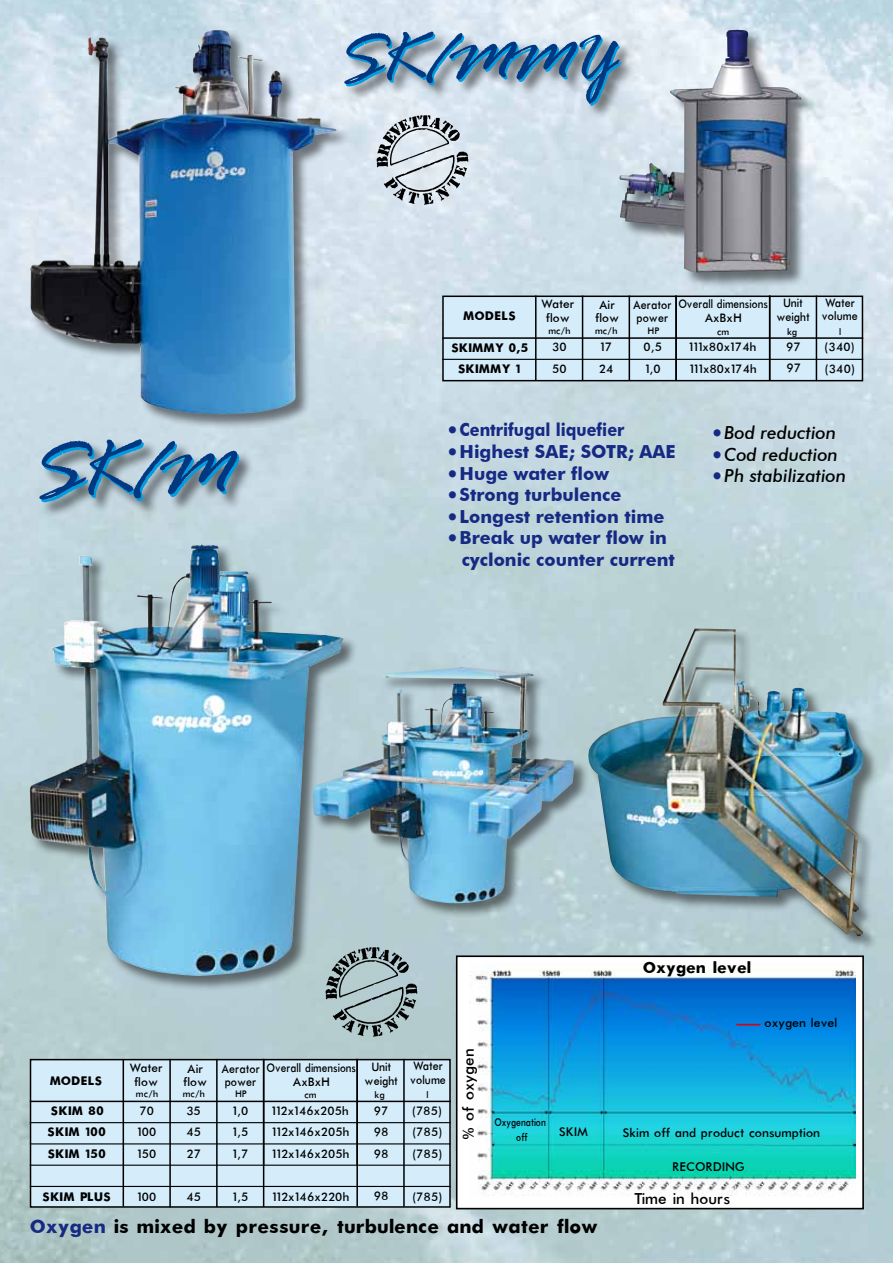
<style>
.page{position:relative;width:893px;height:1263px;background:#fff}
.page>*{position:absolute;margin:0;border:0;box-sizing:border-box;transform-origin:0 0}
.t1{font:italic 81.75px "Rage";color:#003882}
.t2{font:italic 71.25px "Rage";color:#003882}
.t3{font:700 21px "Futura";color:#000}
.t4{font:700 18px/21.6px "Futura BT";color:#162983}
.t5{font:italic 500 18px "Futura BT";color:#000}
.t6{font:700 18px "Futura BT";color:#162983;scale:.9 1}
.t7{font:17.55px "Futura";color:#000}
.t8{font:700 17.55px "Futura";color:#000}
.t9{font:13.95px "Futura";color:#000}
.t10{font:13.5px/21.8px "Futura";color:#000}
.t11{font:13.5px/13.5px "Futura";color:#000;scale:.9 1}
.t12{font:700 13.5px/21.8px "Futura";color:#000;text-align:center}
.t13{font:13.5px/13.5px "Futura";color:#000;text-align:center;scale:.85 1}
.t14{font:12.3px/14.7px "Futura";color:#000;text-align:center;scale:.8 1}
.t15{font:10.5px "Futura";color:#000}
.s1{font-size:24px}
.s2{font-size:24px;color:#162983}
.s3{color:#162983}
</style>
<div class="page">
<img style="left:0;top:0;width:893px;height:1263px">
<div style="left:443px;top:296px;width:419px;height:85px;background:#d5edfa"></div>
<div style="left:442px;top:296px;width:421px;height:85px;border:2px solid #000"></div>
<hr style="left:769px;top:296px;width:1px;height:85px;background:#000">
<hr style="left:816px;top:296px;width:1px;height:85px;background:#000">
<hr style="left:582px;top:296px;width:1px;height:84px;background:#000">
<hr style="left:535px;top:296px;width:1px;height:84px;background:#000">
<hr style="left:629px;top:296px;width:1px;height:85px;background:#000">
<hr style="left:675px;top:296px;width:2px;height:85px;background:#000">
<hr style="left:442px;top:337px;width:421px;height:2px;background:#000">
<hr style="left:442px;top:359px;width:421px;height:1px;background:#000">
<div style="left:29px;top:29px;width:321px;height:400px;background:#000;opacity:.5"></div>
<img style="left:30px;top:30px;width:185px;height:314px">
<div style="left:619px;top:29px;width:197px;height:259px;background:#000;opacity:.5"></div>
<img style="left:619px;top:30px;width:182px;height:243px">
<div style="left:457px;top:956px;width:406px;height:252px;background:#fff"></div>
<div style="left:456px;top:955px;width:408px;height:254px;border:2px solid #000"></div>
<img style="left:470px;top:967px;width:386px;height:229px">
<svg style="left:736px;top:1024px;width:24px;height:1px"></svg>
<div style="left:31px;top:1059px;width:419px;height:148px;background:#d5edfa"></div>
<div style="left:30px;top:1059px;width:421px;height:149px;border:2px solid #000"></div>
<hr style="left:356px;top:1059px;width:2px;height:147px;background:#000">
<hr style="left:403px;top:1059px;width:2px;height:148px;background:#000">
<hr style="left:169px;top:1059px;width:2px;height:148px;background:#000">
<hr style="left:123px;top:1059px;width:1px;height:147px;background:#000">
<hr style="left:216px;top:1059px;width:2px;height:148px;background:#000">
<hr style="left:263px;top:1059px;width:1px;height:148px;background:#000">
<hr style="left:30px;top:1101px;width:421px;height:1px;background:#000">
<hr style="left:30px;top:1122px;width:421px;height:1px;background:#000">
<hr style="left:30px;top:1143px;width:421px;height:1px;background:#000">
<hr style="left:30px;top:1164px;width:421px;height:2px;background:#000">
<hr style="left:30px;top:1186px;width:421px;height:1px;background:#000">
<div style="left:29px;top:544px;width:329px;height:447px;background:#000;opacity:.5"></div>
<img style="left:30px;top:544px;width:314px;height:432px">
<div style="left:588px;top:628px;width:290px;height:323px;background:#000;opacity:.5"></div>
<img style="left:588px;top:654px;width:275px;height:282px">
<div style="left:312px;top:665px;width:277px;height:253px;background:#000;opacity:.5"></div>
<img style="left:343px;top:666px;width:177px;height:105px">
<div style="left:39px;top:439px;width:214px;height:78px;background:#000;opacity:.5"></div>
<div style="left:343px;top:31px;width:292px;height:89px;background:#000;opacity:.5"></div>
<img style="left:375px;top:115px;width:97px;height:90px">
<img style="left:325px;top:947px;width:96px;height:90px">
<h2 class="t2" style="left:336px;top:21px;width:281px">Sk/MMy</h2>
<p class="t12" style="left:463px;top:306px;width:54px">MODELS</p>
<p class="t10" style="left:541px;top:298px;width:35px;line-height:13.5px;text-align:center">Water flow</p>
<p class="t13" style="left:678px;top:298px;width:107px">Overall dimensions<br>AxBxH</p>
<p class="t11" style="left:776px;top:297px;width:39px;text-align:center">Unit weight</p>
<p class="t11" style="left:822px;top:297px;width:41px">Water volume</p>
<p class="t15" style="left:787px;top:328px;width:12px">kg</p>
<p class="t15" style="left:839px;top:328px;width:4px">l</p>
<p class="t10" style="left:595px;top:299px;width:26px;line-height:13.5px">Air flow</p>
<p class="t11" style="left:633px;top:299px;width:44px">Aerator power</p>
<p class="t15" style="left:548px;top:327px;width:24px">mc/h</p>
<p class="t15" style="left:595px;top:327px;width:24px">mc/h</p>
<p class="t15" style="left:648px;top:327px;width:12px">HP</p>
<p class="t15" style="left:717px;top:328px;width:14px">cm</p>
<h1 class="t1" style="left:30px;top:427px;width:205px">Sk/M</h1>
<p class="t12" style="left:451px;top:337px;width:79px;line-height:21.3px">SKIMMY 0,5<br>SKIMMY 1</p>
<p class="t10" style="left:552px;top:337px;width:16px">30</p>
<p class="t10" style="left:600px;top:337px;width:13px">17</p>
<p class="t10" style="left:552px;top:358px;width:16px">50</p>
<p class="t10" style="left:599px;top:358px;width:16px">24</p>
<p class="t10" style="left:644px;top:337px;width:20px;line-height:21.3px">0,5<br>1,0</p>
<p class="t10" style="left:689px;top:337px;width:69px;line-height:21.3px">111x80x174h<br>111x80x174h</p>
<p class="t10" style="left:786px;top:338px;width:16px;line-height:21px">97<br>97</p>
<p class="t10" style="left:824px;top:337px;width:32px;line-height:21.3px">(340) (340)</p>
<h3 class="t6" style="left:445px;top:419px;width:200px"><span class="s1">•</span>Centrifugal liquefier</h3>
<h3 class="t4" style="left:445px;top:441px;width:232px"><span class="s1">•</span>Highest SAE; SOTR; AAE</h3>
<h3 class="t4" style="left:445px;top:462px;width:165px"><span class="s1">•</span>Huge water flow</h3>
<h3 class="t4" style="left:445px;top:484px;width:178px"><span class="s1">•</span>Strong turbulence</h3>
<h3 class="t4" style="left:445px;top:505px;width:221px"><span class="s1">•</span>Longest retention time</h3>
<h3 class="t4" style="left:462px;top:527px;width:214px;text-indent:-17px"><span class="s1">•</span>Break up water flow in cyclonic counter current</h3>
<h3 class="t5" style="left:710px;top:422px;width:128px"><span class="s2">•</span>Bod reduction</h3>
<h3 class="t5" style="left:710px;top:443px;width:129px"><span class="s2">•</span>Cod reduction</h3>
<h3 class="t5" style="left:710px;top:465px;width:138px"><span class="s2">•</span>Ph stabilization</h3>
<p class="t8" style="left:643px;top:961px;width:110px">Oxygen level</p>
<p class="t9" style="left:764px;top:1017px;width:74px">oxygen level</p>
<p class="t12" style="left:50px;top:1071px;width:54px">MODELS</p>
<p class="t12" style="left:47px;top:1100px;width:60px;text-align:left">SKIM 80<br>SKIM 100<br>SKIM 150</p>
<p class="t12" style="left:42px;top:1186px;width:70px">SKIM PLUS</p>
<p class="t10" style="left:129px;top:1062px;width:35px;line-height:13.5px;text-align:center">Water flow</p>
<p class="t13" style="left:267px;top:1062px;width:107px">Overall dimensions<br>AxBxH</p>
<p class="t11" style="left:365px;top:1061px;width:39px;text-align:center">Unit weight</p>
<p class="t11" style="left:410px;top:1060px;width:41px">Water volume</p>
<p class="t10" style="left:183px;top:1063px;width:26px;line-height:13.5px">Air flow</p>
<p class="t11" style="left:221px;top:1063px;width:44px">Aerator power</p>
<p class="t15" style="left:136px;top:1090px;width:24px">mc/h</p>
<p class="t15" style="left:183px;top:1090px;width:24px">mc/h</p>
<p class="t15" style="left:235px;top:1090px;width:12px">HP</p>
<p class="t15" style="left:305px;top:1091px;width:14px">cm</p>
<p class="t15" style="left:374px;top:1091px;width:12px">kg</p>
<p class="t15" style="left:427px;top:1091px;width:4px">l</p>
<p class="t10" style="left:140px;top:1100px;width:16px">70</p>
<p class="t10" style="left:186px;top:1100px;width:17px;text-align:justify">35<br>45<br>27</p>
<p class="t10" style="left:186px;top:1186px;width:17px">45</p>
<p class="t10" style="left:137px;top:1121px;width:21px;line-height:22.2px">100<br>150</p>
<p class="t10" style="left:137px;top:1186px;width:21px">100</p>
<p class="t10" style="left:233px;top:1100px;width:17px;text-align:justify">1,0<br>1,5<br>1,7</p>
<p class="t10" style="left:233px;top:1186px;width:17px">1,5</p>
<p class="t10" style="left:271px;top:1100px;width:79px;text-align:justify">112x146x205h 112x146x205h 112x146x205h</p>
<p class="t10" style="left:272px;top:1186px;width:79px">112x146x220h</p>
<p class="t10" style="left:374px;top:1101px;width:16px;text-align:justify">97<br>98<br>98</p>
<p class="t10" style="left:374px;top:1186px;width:16px">98</p>
<p class="t10" style="left:412px;top:1101px;width:32px;text-align:justify">(785) (785) (785)</p>
<p class="t10" style="left:412px;top:1186px;width:32px">(785)</p>
<p class="t7" style="left:462px;top:1140px;width:93px;rotate:-90deg">% of oxygen</p>
<p class="t14" style="left:495px;top:1116px;width:66px">Oxygenation off</p>
<p class="t9" style="left:559px;top:1126px;width:31px">SKIM</p>
<p class="t9" style="left:623px;top:1127px;width:199px">Skim off and product consumption</p>
<p class="t9" style="left:672px;top:1162px;width:74px">RECORDING</p>
<p class="t7" style="left:634px;top:1192px;width:98px">Time in hours</p>
<h3 class="t3" style="left:30px;top:1218px;width:570px"><span class="s3">Oxygen</span> is mixed by pressure, turbulence and water flow</h3>
</div>
